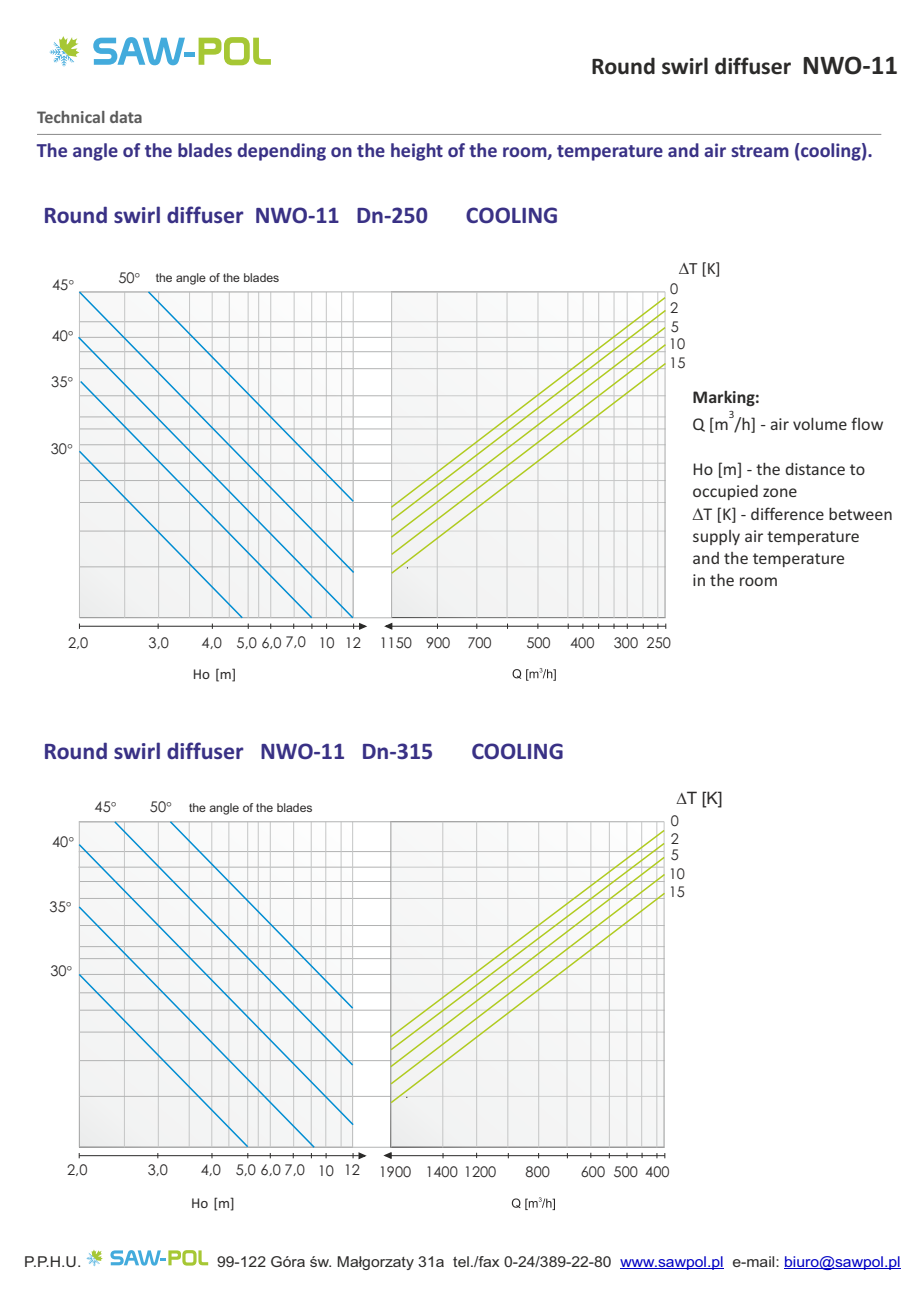
<style>
.page{position:relative;width:920px;height:1290px;background:#fff}
.page>*{position:absolute;margin:0;border:0;box-sizing:border-box;transform-origin:0 0}
.t1{font:700 24px "Calibri";color:#393185}
.t2{font:700 24px "Calibri";color:#2b2a29}
.t3{font:700 20.25px "Calibri";color:#393185}
.t4{font:18px/21.9px "Calibri";color:#2b2a29}
.t5{font:700 18px "Calibri";color:#5b5b5b}
.t6{font:700 18px "Calibri";color:#2b2a29}
.t7{font:17.1px "Calibri";color:#2b2929}
.t8{font:17.1px "Arial";color:#2b2929}
.t9{font:15px "Arial";color:#2b2a29;scale:1.05 1}
.t10{font:15px "Calibri";color:#2b2929}
.t11{font:14.7px/18.9px "Century Gothic";color:#2b2929}
.t12{font:12.15px "Arial";color:#2b2929}
.t13{font:11.25px "Calibri";color:#2b2a29}
.s1{font-size:27px}
.s2{color:#0000c4}
</style>
<div class="page">
<hr style="left:620px;top:1268px;width:104px;height:1px;background:#0000c4">
<hr style="left:784px;top:1268px;width:117px;height:1px;background:#0000c4">
<svg style="left:86px;top:1249px;width:17px;height:17px"></svg>
<svg style="left:110px;top:1250px;width:98px;height:15px"></svg>
<div style="left:184px;top:52px;width:11px;height:5px;background:#43abdc"></div>
<svg style="left:199px;top:37px;width:72px;height:28px"></svg>
<svg style="left:50px;top:36px;width:29px;height:31px"></svg>
<svg style="left:93px;top:37px;width:92px;height:28px"></svg>
<hr style="left:37px;top:134px;width:844px;height:1px;background:#898989">
<hr style="left:79px;top:617px;width:587px;height:1px;background:#b2b3b3">
<hr style="left:79px;top:480px;width:587px;height:1px;background:#b2b3b3">
<hr style="left:79px;top:417px;width:587px;height:1px;background:#b2b3b3">
<hr style="left:80px;top:351px;width:586px;height:1px;background:#b2b3b3">
<hr style="left:79px;top:321px;width:586px;height:1px;background:#b2b3b3">
<hr style="left:79px;top:567px;width:587px;height:1px;background:#b2b3b3">
<hr style="left:79px;top:531px;width:587px;height:1px;background:#b2b3b3">
<hr style="left:79px;top:502px;width:587px;height:1px;background:#b2b3b3">
<hr style="left:79px;top:463px;width:586px;height:1px;background:#b2b3b3">
<hr style="left:79px;top:444px;width:587px;height:1px;background:#b2b3b3">
<hr style="left:79px;top:429px;width:587px;height:1px;background:#b2b3b3">
<hr style="left:79px;top:395px;width:587px;height:1px;background:#b2b3b3">
<hr style="left:79px;top:337px;width:586px;height:1px;background:#b2b3b3">
<hr style="left:80px;top:368px;width:586px;height:1px;background:#b2b3b3">
<hr style="left:79px;top:292px;width:586px;height:1px;background:#b2b3b3">
<div style="left:391px;top:292px;width:274px;height:326px;background:#f3f4f4"></div>
<hr style="left:391px;top:292px;width:1px;height:326px;background:#c5c6c6">
<hr style="left:437px;top:292px;width:1px;height:326px;background:#c5c6c6">
<hr style="left:507px;top:292px;width:1px;height:326px;background:#c5c6c6">
<hr style="left:538px;top:292px;width:1px;height:326px;background:#c5c6c6">
<hr style="left:583px;top:292px;width:1px;height:326px;background:#c5c6c6">
<hr style="left:598px;top:292px;width:1px;height:326px;background:#c5c6c6">
<hr style="left:614px;top:292px;width:1px;height:326px;background:#c5c6c6">
<hr style="left:627px;top:292px;width:1px;height:326px;background:#c5c6c6">
<hr style="left:643px;top:292px;width:1px;height:326px;background:#c5c6c6">
<hr style="left:657px;top:292px;width:1px;height:326px;background:#c5c6c6">
<hr style="left:665px;top:292px;width:1px;height:326px;background:#c5c6c6">
<hr style="left:568px;top:292px;width:1px;height:326px;background:#c5c6c6">
<hr style="left:477px;top:292px;width:1px;height:326px;background:#c5c6c6">
<hr style="left:392px;top:626px;width:274px;height:1px;background:#2b2a29">
<svg style="left:384px;top:622px;width:9px;height:8px"></svg>
<svg style="left:513px;top:668px;width:43px;height:13px"></svg>
<svg style="left:390px;top:556px;width:275px;height:19px"></svg>
<svg style="left:391px;top:539px;width:274px;height:17px"></svg>
<svg style="left:389px;top:522px;width:276px;height:17px"></svg>
<svg style="left:391px;top:509px;width:274px;height:13px"></svg>
<svg style="left:389px;top:296px;width:277px;height:213px"></svg>
<hr style="left:79px;top:1147px;width:586px;height:1px;background:#b2b3b3">
<hr style="left:79px;top:1010px;width:586px;height:1px;background:#b2b3b3">
<hr style="left:79px;top:946px;width:586px;height:1px;background:#b2b3b3">
<hr style="left:79px;top:881px;width:586px;height:1px;background:#b2b3b3">
<hr style="left:79px;top:851px;width:585px;height:1px;background:#b2b3b3">
<hr style="left:79px;top:1096px;width:586px;height:1px;background:#b2b3b3">
<hr style="left:79px;top:1060px;width:586px;height:1px;background:#b2b3b3">
<hr style="left:79px;top:1032px;width:586px;height:1px;background:#b2b3b3">
<hr style="left:79px;top:992px;width:585px;height:1px;background:#b2b3b3">
<hr style="left:79px;top:974px;width:586px;height:1px;background:#b2b3b3">
<hr style="left:79px;top:958px;width:586px;height:1px;background:#b2b3b3">
<hr style="left:79px;top:925px;width:586px;height:1px;background:#b2b3b3">
<hr style="left:78px;top:867px;width:586px;height:1px;background:#b2b3b3">
<hr style="left:79px;top:898px;width:586px;height:1px;background:#b2b3b3">
<hr style="left:79px;top:821px;width:585px;height:1px;background:#b2b3b3">
<div style="left:391px;top:822px;width:273px;height:325px;background:#f4f4f4"></div>
<hr style="left:391px;top:822px;width:1px;height:325px;background:#c5c6c6">
<hr style="left:443px;top:822px;width:1px;height:325px;background:#c5c6c6">
<hr style="left:508px;top:822px;width:1px;height:325px;background:#c5c6c6">
<hr style="left:538px;top:822px;width:1px;height:325px;background:#c5c6c6">
<hr style="left:591px;top:822px;width:1px;height:325px;background:#c5c6c6">
<hr style="left:609px;top:822px;width:1px;height:325px;background:#c5c6c6">
<hr style="left:627px;top:822px;width:1px;height:325px;background:#c5c6c6">
<hr style="left:641px;top:822px;width:1px;height:325px;background:#c5c6c6">
<hr style="left:657px;top:822px;width:1px;height:325px;background:#c5c6c6">
<hr style="left:664px;top:822px;width:1px;height:325px;background:#c5c6c6">
<hr style="left:567px;top:822px;width:1px;height:325px;background:#c5c6c6">
<hr style="left:476px;top:821px;width:1px;height:326px;background:#c5c6c6">
<hr style="left:391px;top:1155px;width:274px;height:1px;background:#2b2a29">
<svg style="left:383px;top:1152px;width:9px;height:7px"></svg>
<svg style="left:512px;top:1197px;width:43px;height:13px"></svg>
<svg style="left:390px;top:1086px;width:275px;height:19px"></svg>
<svg style="left:390px;top:1069px;width:274px;height:17px"></svg>
<svg style="left:389px;top:1052px;width:276px;height:17px"></svg>
<svg style="left:390px;top:1039px;width:274px;height:13px"></svg>
<svg style="left:389px;top:828px;width:276px;height:211px"></svg>
<svg style="left:78px;top:291px;width:291px;height:339px"></svg>
<svg style="left:78px;top:821px;width:291px;height:339px"></svg>
<h1 class="t2" style="left:591px;top:56px;width:308px">Round swirl diffuser <span class="s1">NWO-11</span></h1>
<p class="t5" style="left:37px;top:109px;width:107px">Technical data</p>
<h2 class="t3" style="left:37px;top:142px;width:837px">The angle of the blades depending on the height of the room, temperature and air stream (cooling).</h2>
<h1 class="t1" style="left:44px;top:205px;width:386px">Round swirl diffuser NWO-11 Dn-250</h1>
<h1 class="t1" style="left:466px;top:205px;width:94px">COOLING</h1>
<p class="t11" style="left:52px;top:276px;width:18px">45</p>
<p class="t11" style="left:52px;top:327px;width:18px">40</p>
<p class="t11" style="left:51px;top:373px;width:18px">35</p>
<p class="t11" style="left:51px;top:440px;width:18px">30</p>
<p class="t11" style="left:118px;top:269px;width:18px">50</p>
<p class="t12" style="left:156px;top:274px;width:125px">the angle of the blades</p>
<p class="t7" style="left:689px;top:261px;width:33px">T [K]</p>
<p class="t11" style="left:670px;top:281px;width:10px;text-align:justify">0<br>2<br>5</p>
<p class="t11" style="left:669px;top:335px;width:18px;line-height:19.5px">10<br>15</p>
<p class="t6" style="left:693px;top:390px;width:69px">Marking:</p>
<p class="t13" style="left:729px;top:410px;width:7px">3</p>
<p class="t4" style="left:693px;top:414px;width:192px">Q [m /h] - air volume flow</p>
<p class="t4" style="left:693px;top:459px;width:174px">Ho [m] - the distance to occupied zone</p>
<p class="t4" style="left:693px;top:504px;width:202px;text-indent:11px">T [K] - difference between supply air temperature<br>and the temperature<br>in the room</p>
<p class="t11" style="left:68px;top:634px;width:22px">2,0</p>
<p class="t11" style="left:202px;top:634px;width:161px">4,0 5,0 6,0 7,0 10 12</p>
<p class="t11" style="left:149px;top:634px;width:22px">3,0</p>
<p class="t10" style="left:193px;top:667px;width:45px">Ho [m]</p>
<p class="t11" style="left:379px;top:634px;width:114px">1150 900 700</p>
<p class="t11" style="left:526px;top:634px;width:26px">500</p>
<p class="t11" style="left:570px;top:634px;width:26px">400</p>
<p class="t11" style="left:614px;top:634px;width:59px">300 250</p>
<h1 class="t1" style="left:44px;top:741px;width:391px">Round swirl diffuser NWO-11 Dn-315</h1>
<h1 class="t1" style="left:471px;top:741px;width:94px">COOLING</h1>
<p class="t11" style="left:52px;top:834px;width:18px">40</p>
<p class="t11" style="left:50px;top:898px;width:18px">35</p>
<p class="t11" style="left:50px;top:963px;width:18px">30</p>
<p class="t11" style="left:95px;top:798px;width:18px">45</p>
<p class="t11" style="left:150px;top:798px;width:18px">50</p>
<p class="t12" style="left:189px;top:803px;width:125px">the angle of the blades</p>
<p class="t8" style="left:687px;top:791px;width:37px">T [K]</p>
<p class="t11" style="left:671px;top:812px;width:10px;line-height:18.5px">0<br>2</p>
<p class="t11" style="left:669px;top:847px;width:18px;line-height:18.3px">5<br>10<br>15</p>
<p class="t11" style="left:67px;top:1162px;width:22px">2,0</p>
<p class="t11" style="left:148px;top:1162px;width:22px">3,0</p>
<p class="t11" style="left:201px;top:1162px;width:161px">4,0 5,0 6,0 7,0 10 12</p>
<p class="t10" style="left:191px;top:1197px;width:45px">Ho [m]</p>
<p class="t11" style="left:379px;top:1164px;width:119px">1900 1400 1200</p>
<p class="t11" style="left:526px;top:1164px;width:26px">800</p>
<p class="t11" style="left:581px;top:1163px;width:90px">600 500 400</p>
<p class="t9" style="left:24px;top:1255px;width:56px">P.P.H.U.</p>
<p class="t9" style="left:217px;top:1255px;width:653px">99-122 Góra św. Małgorzaty 31a tel./fax 0-24/389-22-80 <span class="s2">www.sawpol.pl</span> e-mail: <span class="s2">biuro@sawpol.pl</span></p>
</div>
